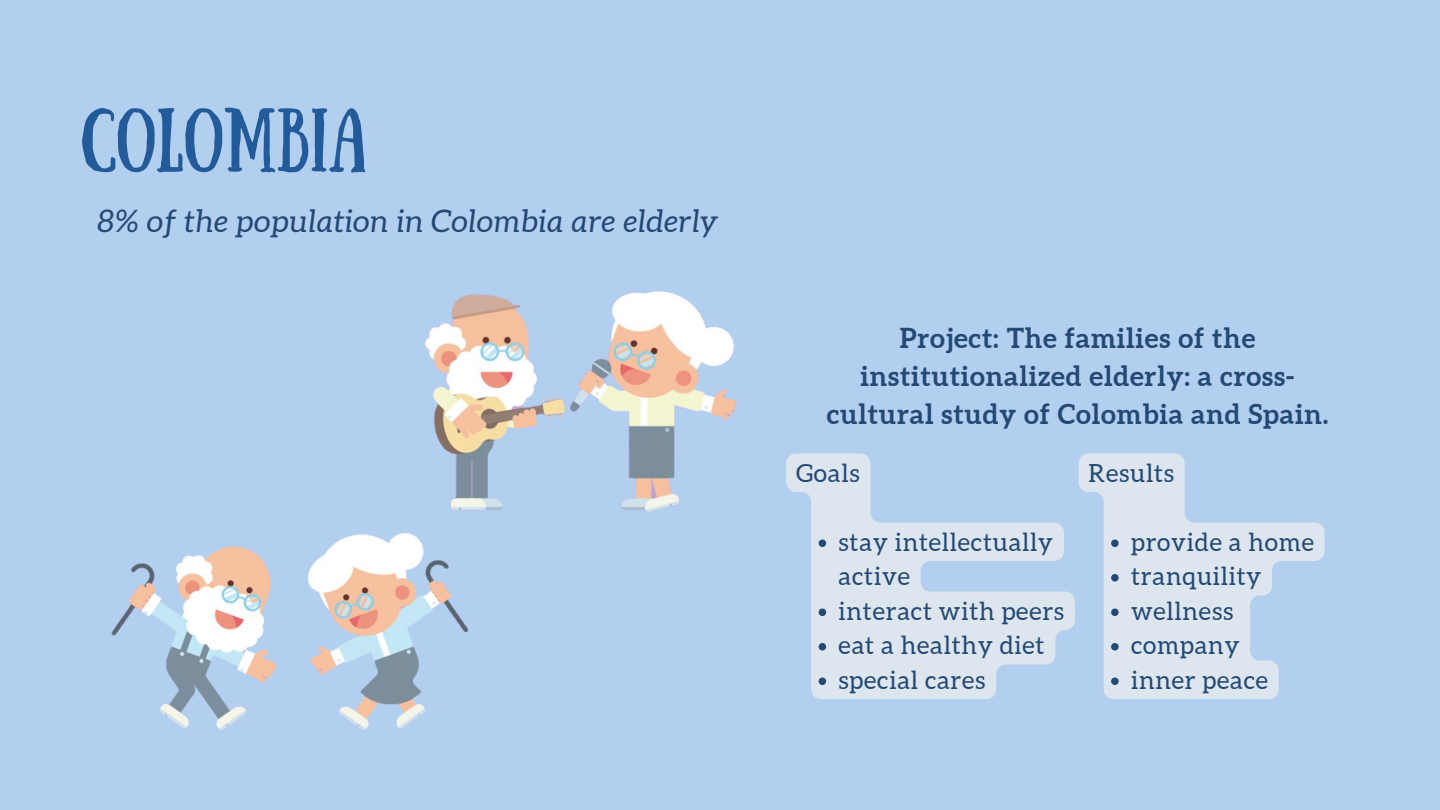
<style>
.page{position:relative;width:1440px;height:810px;background:#b3cfef}
.page>*{position:absolute;margin:0;border:0;box-sizing:border-box;transform-origin:0 0}
.t1{font:64px "Sunday";color:#235a99}
.t2{font:italic 31px "Aleo";letter-spacing:.03em;color:#234974}
.t3{font:700 27.5px/38.2px "Aleo";letter-spacing:.03em;color:#234974;text-align:center}
.t4{font:25px/34.5px "Aleo";letter-spacing:.03em;color:#234974}
</style>
<div class="page">
<img style="left:425px;top:291px;width:415px;height:221px">
<img style="left:111px;top:546px;width:166px;height:184px">
<svg style="left:1079px;top:454px;width:246px;height:245px;fill:#dde5ee"></svg>
<svg style="left:1111px;top:540px;width:8px;height:7px"></svg>
<svg style="left:1111px;top:574px;width:8px;height:8px"></svg>
<svg style="left:1111px;top:609px;width:8px;height:7px"></svg>
<svg style="left:1111px;top:643px;width:8px;height:8px"></svg>
<svg style="left:1111px;top:678px;width:8px;height:7px"></svg>
<svg style="left:786px;top:454px;width:289px;height:245px;fill:#dde5ee"></svg>
<svg style="left:819px;top:540px;width:7px;height:7px"></svg>
<svg style="left:819px;top:609px;width:7px;height:7px"></svg>
<svg style="left:819px;top:643px;width:7px;height:8px"></svg>
<svg style="left:819px;top:678px;width:7px;height:7px"></svg>
<img style="left:307px;top:442px;width:179px;height:288px">
<h1 class="t1" style="left:81px;top:95px;width:287px">COLOMBIA</h1>
<p class="t2" style="left:98px;top:203px;width:622px">8% of the population in Colombia are elderly</p>
<p class="t3" style="left:827px;top:318px;width:503px">Project: The families of the institutionalized elderly: a cross&shy;cultural study of Colombia and Spain.</p>
<p class="t4" style="left:796px;top:456px;width:65px">Goals</p>
<p class="t4" style="left:839px;top:525px;width:227px">stay intellectually active<br>interact with peers eat a healthy diet special cares</p>
<p class="t4" style="left:1089px;top:456px;width:87px">Results</p>
<p class="t4" style="left:1131px;top:525px;width:184px">provide a home tranquility wellness company<br>inner peace</p>
</div>
